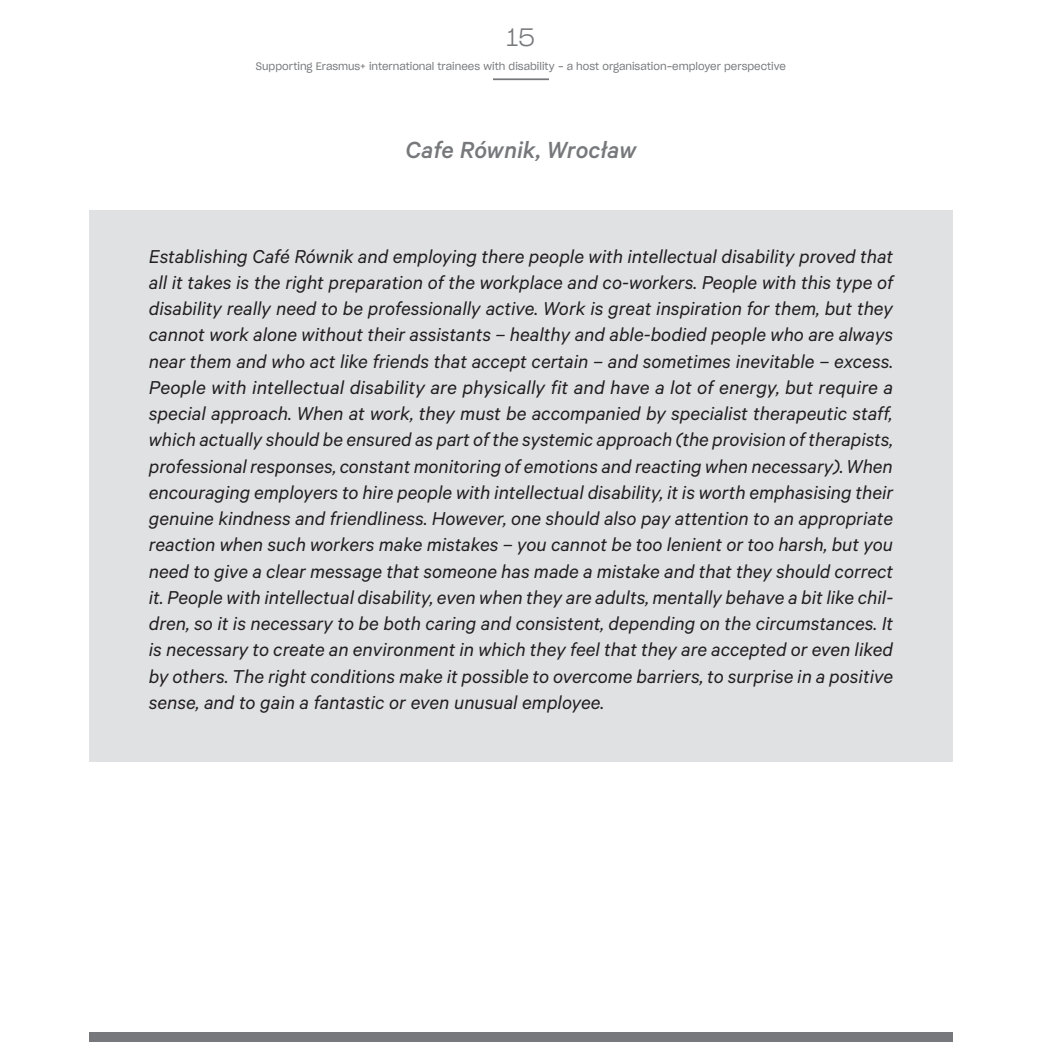
<style>
.page{position:relative;width:1042px;height:1042px;background:#fff}
.page>*{position:absolute;margin:0;border:0;box-sizing:border-box;transform-origin:0 0}
.t1{font:italic 500 26.25px "Calibre";color:#76787b}
.t2{font:24.5px "Sharp Grotesk Light 21";color:#76787b}
.t3{font:italic 21px/26.2px "Calibre";color:#231f20;text-align:justify}
.t4{font:10.5px "Sharp Grotesk Book 19";color:#76787b}
</style>
<div class="page">
<hr style="left:493px;top:78px;width:56px;height:2px;background:#76787b">
<div style="left:89px;top:1032px;width:863px;height:10px;background:#76787b"></div>
<div style="left:89px;top:210px;width:863px;height:551px;background:#e0e1e3"></div>
<p class="t2" style="left:506px;top:18px;width:30px">15</p>
<p class="t4" style="left:256px;top:58px;width:531px">Supporting Erasmus+ international trainees with disability - a host organisation-employer perspective</p>
<p class="t1" style="left:405px;top:134px;width:232px">Cafe Równik, Wrocław</p>
<p class="t3" style="left:149px;top:242px;width:746px">Establishing Café Równik and employing there people with intellectual disability proved that all it takes is the right preparation of the workplace and co-workers. People with this type of disability really need to be professionally active. Work is great inspiration for them, but they cannot work alone without their assistants – healthy and able-bodied people who are always near them and who act like friends that accept certain – and sometimes inevitable – excess.<br>People with intellectual disability are physically fit and have a lot of energy, but require a special approach. When at work, they must be accompanied by specialist therapeutic staff, which actually should be ensured as part of the systemic approach (the provision of therapists, professional responses, constant monitoring of emotions and reacting when necessary). When encouraging employers to hire people with intellectual disability, it is worth emphasising their genuine kindness and friendliness. However, one should also pay attention to an appropriate reaction when such workers make mistakes – you cannot be too lenient or too harsh, but you need to give a clear message that someone has made a mistake and that they should correct it. People with intellectual disability, even when they are adults, mentally behave a bit like chil&shy;dren, so it is necessary to be both caring and consistent, depending on the circumstances. It is necessary to create an environment in which they feel that they are accepted or even liked by others. The right conditions make it possible to overcome barriers, to surprise in a positive sense, and to gain a fantastic or even unusual employee.</p>
</div>
